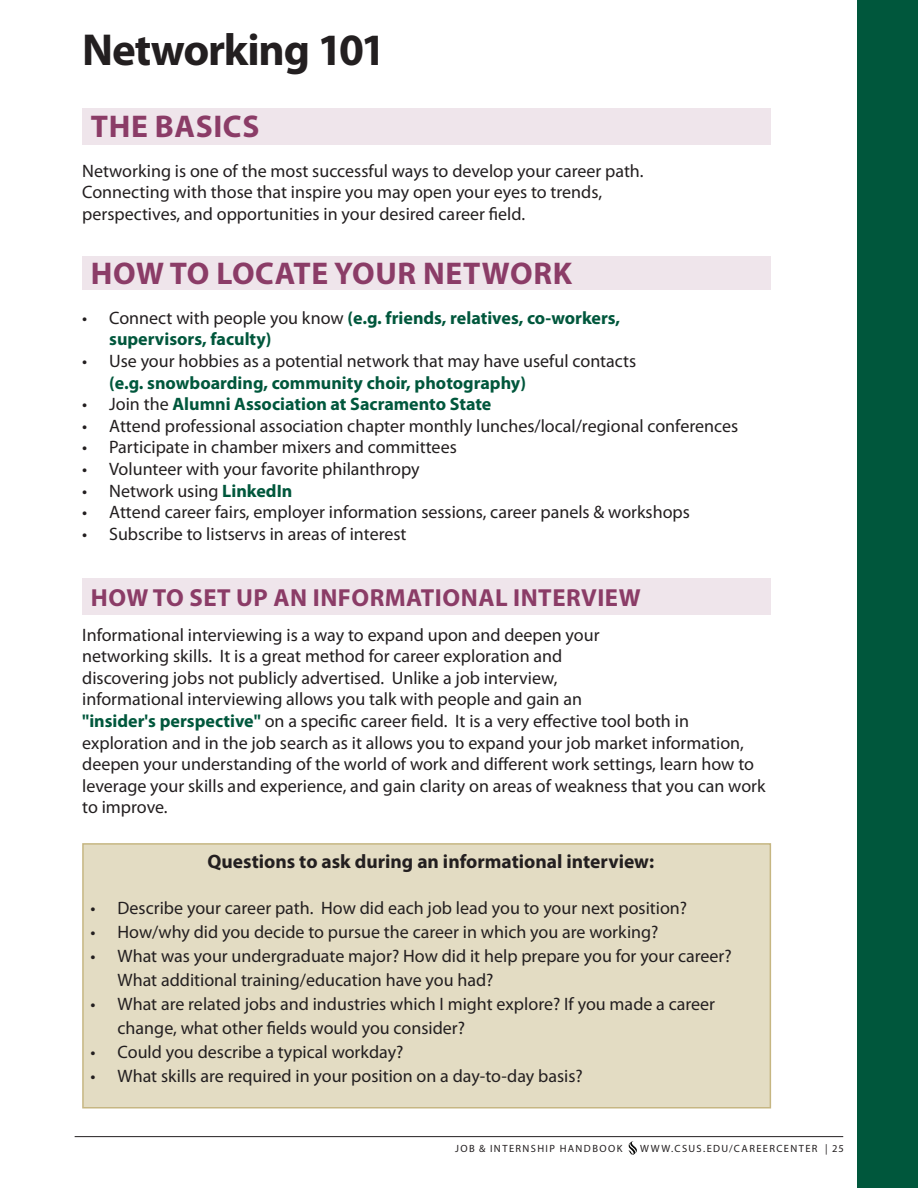
<style>
.page{position:relative;width:918px;height:1188px;background:#fff}
.page>*{position:absolute;margin:0;border:0;box-sizing:border-box;transform-origin:0 0}
.t1{font:700 45px "Myriad Pro";letter-spacing:-.025em;color:#231f20}
.t2{font:700 31.5px "Myriad Pro";letter-spacing:.02em;color:#8b3c67}
.t3{font:700 24.75px "Myriad Pro";letter-spacing:.02em;color:#8b3c67}
.t4{font:700 19.5px "Myriad Pro";color:#231f20}
.t5{font:18px/21.6px "Myriad Pro";color:#231f20}
.t6{font:700 18px/21.6px "Myriad Pro";color:#00573c}
.t7{font:10.5px "Myriad Pro";letter-spacing:.135em;color:#231f20}
.s1{font-weight:400;color:#231f20}
.s2{font-weight:700;color:#00573c}
</style>
<div class="page">
<div style="left:82px;top:843px;width:689px;height:265px;background:#e3dcc3;border:2px solid #c6b682"></div>
<div style="left:858px;top:0;width:60px;height:1188px;background:#00573c"></div>
<div style="left:82px;top:108px;width:689px;height:37px;background:#efe5eb"></div>
<div style="left:82px;top:256px;width:689px;height:34px;background:#efe5eb"></div>
<div style="left:82px;top:578px;width:689px;height:37px;background:#efe5eb"></div>
<hr style="left:75px;top:1136px;width:768px;height:1px;background:#231f20">
<svg style="left:629px;top:1142px;width:7px;height:13px"></svg>
<h1 class="t1" style="left:82px;top:21px;width:305px">Networking 101</h1>
<h2 class="t2" style="left:91px;top:105px;width:170px">THE BASICS</h2>
<p class="t5" style="left:82px;top:159px;width:563px">Networking is one of the most successful ways to develop your career path.<br>Connecting with those that inspire you may open your eyes to trends, perspectives, and opportunities in your desired career field.</p>
<h2 class="t2" style="left:91px;top:253px;width:483px">HOW TO LOCATE YOUR NETWORK</h2>
<p class="t6" style="left:109px;top:306px;width:512px;text-indent:-27px"><span class="s1">• Connect with people you know</span> (e.g. friends, relatives, co-workers, supervisors, faculty)</p>
<p class="t5" style="left:82px;top:350px;width:556px">• Use your hobbies as a potential network that may have useful contacts</p>
<p class="t6" style="left:109px;top:371px;width:418px">(e.g. snowboarding, community choir, photography)</p>
<p class="t6" style="left:82px;top:393px;width:411px"><span class="s1">• Join the</span> Alumni Association at Sacramento State</p>
<p class="t5" style="left:82px;top:415px;width:657px">• Attend professional association chapter monthly lunches/local/regional conferences</p>
<p class="t5" style="left:82px;top:436px;width:376px">• Participate in chamber mixers and committees</p>
<p class="t5" style="left:82px;top:458px;width:339px">• Volunteer with your favorite philanthropy</p>
<p class="t5" style="left:82px;top:480px;width:212px">• Network using <span class="s2">LinkedIn</span></p>
<p class="t5" style="left:82px;top:501px;width:609px">• Attend career fairs, employer information sessions, career panels &amp; workshops</p>
<p class="t5" style="left:82px;top:523px;width:326px">• Subscribe to listservs in areas of interest</p>
<h3 class="t3" style="left:91px;top:581px;width:551px">HOW TO SET UP AN INFORMATIONAL INTERVIEW</h3>
<p class="t5" style="left:82px;top:623px;width:685px">Informational interviewing is a way to expand upon and deepen your<br>networking skills. It is a great method for career exploration and<br>discovering jobs not publicly advertised. Unlike a job interview,<br>informational interviewing allows you talk with people and gain an<br><span class="s2">"insider's perspective"</span> on a specific career field. It is a very effective tool both in exploration and in the job search as it allows you to expand your job market information, deepen your understanding of the world of work and different work settings, learn how to leverage your skills and experience, and gain clarity on areas of weakness that you can work to improve.</p>
<p class="t4" style="left:208px;top:849px;width:448px">Questions to ask during an informational interview:</p>
<p class="t5" style="left:91px;top:897px;width:598px">• Describe your career path. How did each job lead you to your next position?</p>
<p class="t5" style="left:91px;top:921px;width:570px">• How/why did you decide to pursue the career in which you are working?</p>
<p class="t5" style="left:118px;top:943px;width:616px;line-height:24px;text-indent:-27px">• What was your undergraduate major? How did it help prepare you for your career?<br>What additional training/education have you had?</p>
<p class="t5" style="left:118px;top:991px;width:599px;line-height:24px;text-indent:-27px">• What are related jobs and industries which I might explore? If you made a career change, what other fields would you consider?</p>
<p class="t5" style="left:91px;top:1041px;width:314px">• Could you describe a typical workday?</p>
<p class="t5" style="left:91px;top:1065px;width:494px">• What skills are required in your position on a day-to-day basis?</p>
<p class="t7" style="left:455px;top:1142px;width:169px">JOB &amp; INTERNSHIP HANDBOOK</p>
<p class="t7" style="left:640px;top:1142px;width:205px">WWW.CSUS.EDU/CAREERCENTER | 25</p>
</div>
